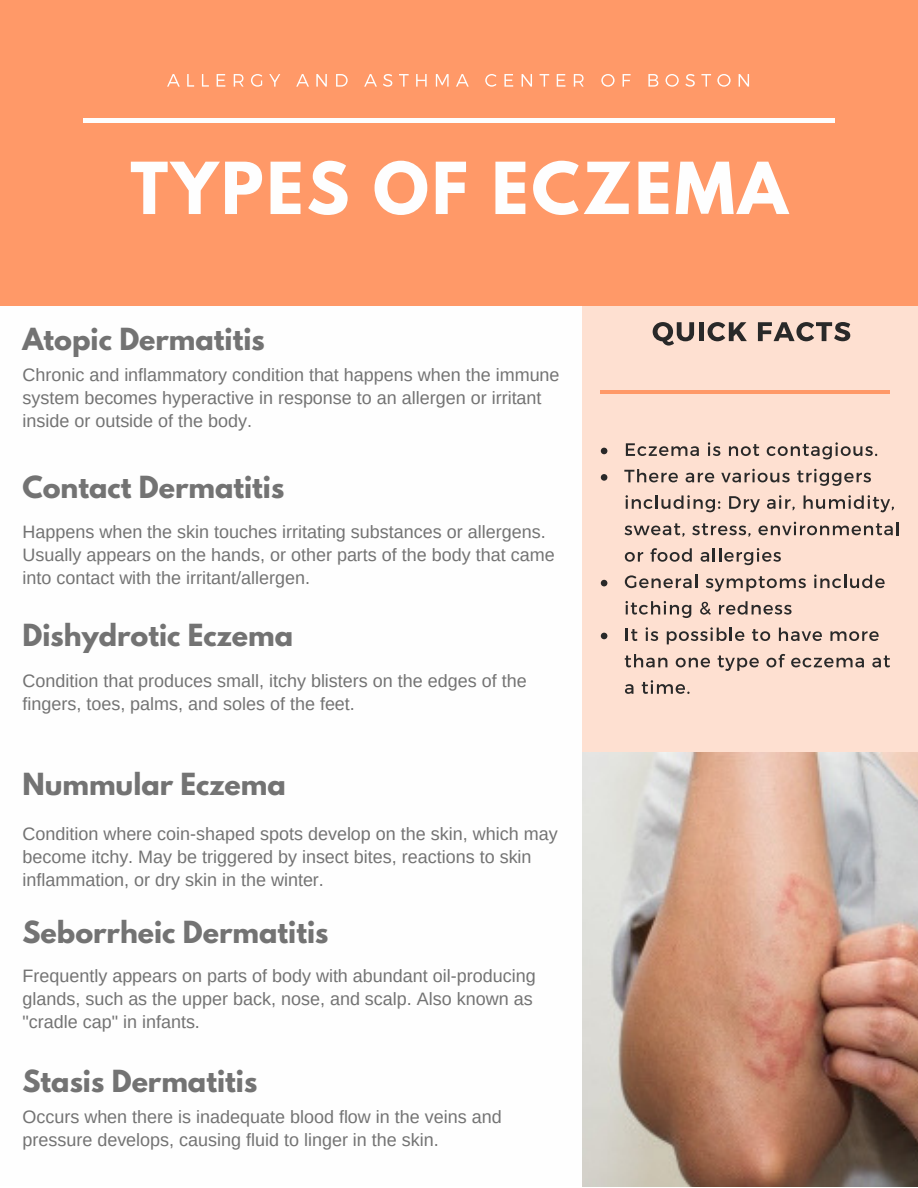
<style>
.page{position:relative;width:918px;height:1188px;background:#fff}
.page>*{position:absolute;margin:0;border:0;box-sizing:border-box;transform-origin:0 0}
.t1{font:700 63.45px "League Spartan";letter-spacing:.05em;color:#fefefe}
.t2{font:700 27px "League Spartan";color:#737373}
.t3{font:18px/23px "Arimo";color:#737373}
</style>
<div class="page">
<div style="left:582px;top:306px;width:336px;height:446px;background:#fee0d1"></div>
<div style="left:0;top:0;width:918px;height:306px;background:#ff9968"></div>
<svg style="left:601px;top:448px;width:6px;height:6px"></svg>
<svg style="left:626px;top:443px;width:73px;height:13px"></svg>
<svg style="left:708px;top:442px;width:12px;height:14px"></svg>
<svg style="left:729px;top:444px;width:30px;height:12px"></svg>
<svg style="left:767px;top:442px;width:110px;height:17px"></svg>
<svg style="left:601px;top:474px;width:6px;height:7px"></svg>
<svg style="left:624px;top:469px;width:54px;height:13px"></svg>
<svg style="left:686px;top:473px;width:28px;height:9px"></svg>
<svg style="left:721px;top:469px;width:69px;height:13px"></svg>
<svg style="left:797px;top:469px;width:74px;height:17px"></svg>
<svg style="left:626px;top:495px;width:94px;height:17px"></svg>
<svg style="left:729px;top:496px;width:31px;height:16px"></svg>
<svg style="left:767px;top:495px;width:28px;height:15px"></svg>
<svg style="left:804px;top:495px;width:90px;height:17px"></svg>
<svg style="left:625px;top:523px;width:60px;height:14px"></svg>
<svg style="left:692px;top:523px;width:59px;height:14px"></svg>
<svg style="left:758px;top:522px;width:141px;height:13px"></svg>
<svg style="left:625px;top:552px;width:18px;height:10px"></svg>
<svg style="left:651px;top:548px;width:41px;height:14px"></svg>
<svg style="left:701px;top:548px;width:80px;height:17px"></svg>
<svg style="left:601px;top:580px;width:6px;height:6px"></svg>
<svg style="left:625px;top:575px;width:72px;height:13px"></svg>
<svg style="left:706px;top:576px;width:100px;height:16px"></svg>
<svg style="left:814px;top:575px;width:71px;height:13px"></svg>
<svg style="left:626px;top:601px;width:65px;height:17px"></svg>
<svg style="left:700px;top:602px;width:11px;height:13px"></svg>
<svg style="left:719px;top:601px;width:73px;height:14px"></svg>
<svg style="left:601px;top:633px;width:6px;height:6px"></svg>
<svg style="left:626px;top:628px;width:11px;height:13px"></svg>
<svg style="left:646px;top:627px;width:12px;height:14px"></svg>
<svg style="left:667px;top:627px;width:78px;height:17px"></svg>
<svg style="left:752px;top:629px;width:18px;height:12px"></svg>
<svg style="left:779px;top:628px;width:43px;height:13px"></svg>
<svg style="left:830px;top:631px;width:49px;height:10px"></svg>
<svg style="left:625px;top:654px;width:42px;height:13px"></svg>
<svg style="left:676px;top:658px;width:34px;height:9px"></svg>
<svg style="left:718px;top:656px;width:41px;height:15px"></svg>
<svg style="left:766px;top:654px;width:19px;height:13px"></svg>
<svg style="left:791px;top:658px;width:73px;height:9px"></svg>
<svg style="left:872px;top:656px;width:18px;height:11px"></svg>
<svg style="left:625px;top:684px;width:8px;height:10px"></svg>
<svg style="left:642px;top:680px;width:48px;height:14px"></svg>
<svg style="left:653px;top:322px;width:41px;height:24px"></svg>
<div style="left:699px;top:322px;width:5px;height:19px;background:#292929"></div>
<svg style="left:708px;top:322px;width:39px;height:19px"></svg>
<svg style="left:758px;top:322px;width:92px;height:19px"></svg>
<hr style="left:601px;top:391px;width:289px;height:3px;background:#ff9968">
<svg style="left:167px;top:74px;width:13px;height:13px"></svg>
<svg style="left:187px;top:74px;width:7px;height:13px"></svg>
<svg style="left:202px;top:74px;width:7px;height:13px"></svg>
<svg style="left:217px;top:74px;width:8px;height:13px"></svg>
<svg style="left:234px;top:74px;width:10px;height:13px"></svg>
<svg style="left:251px;top:74px;width:11px;height:13px"></svg>
<svg style="left:269px;top:74px;width:11px;height:13px"></svg>
<svg style="left:296px;top:74px;width:13px;height:13px"></svg>
<svg style="left:316px;top:74px;width:11px;height:13px"></svg>
<svg style="left:336px;top:74px;width:12px;height:13px"></svg>
<svg style="left:364px;top:74px;width:13px;height:13px"></svg>
<svg style="left:383px;top:74px;width:9px;height:13px"></svg>
<svg style="left:399px;top:74px;width:10px;height:13px"></svg>
<svg style="left:416px;top:74px;width:11px;height:13px"></svg>
<svg style="left:436px;top:74px;width:13px;height:13px"></svg>
<svg style="left:456px;top:74px;width:13px;height:13px"></svg>
<svg style="left:485px;top:74px;width:11px;height:13px"></svg>
<svg style="left:504px;top:74px;width:9px;height:13px"></svg>
<svg style="left:522px;top:74px;width:10px;height:13px"></svg>
<svg style="left:540px;top:74px;width:9px;height:13px"></svg>
<svg style="left:557px;top:74px;width:8px;height:13px"></svg>
<svg style="left:574px;top:74px;width:10px;height:13px"></svg>
<svg style="left:601px;top:74px;width:14px;height:13px"></svg>
<svg style="left:623px;top:74px;width:8px;height:13px"></svg>
<svg style="left:648px;top:74px;width:10px;height:13px"></svg>
<svg style="left:666px;top:74px;width:13px;height:13px"></svg>
<svg style="left:685px;top:74px;width:10px;height:13px"></svg>
<svg style="left:701px;top:74px;width:10px;height:13px"></svg>
<svg style="left:717px;top:74px;width:14px;height:13px"></svg>
<svg style="left:739px;top:74px;width:10px;height:13px"></svg>
<div style="left:83px;top:118px;width:752px;height:5px;background:#fefefe"></div>
<img style="left:582px;top:752px;width:336px;height:434px">
<h1 class="t1" style="left:130px;top:157px;width:659px">TYPES OF ECZEMA</h1>
<h2 class="t2" style="left:22px;top:325px;width:244px">Atopic Dermatitis</h2>
<p class="t3" style="left:22px;top:363px;width:539px">Chronic and inflammatory condition that happens when the immune system becomes hyperactive in response to an allergen or irritant inside or outside of the body.</p>
<h2 class="t2" style="left:22px;top:474px;width:263px">Contact Dermatitis</h2>
<p class="t3" style="left:22px;top:521px;width:534px">Happens when the skin touches irritating substances or allergens.<br>Usually appears on the hands, or other parts of the body that came into contact with the irritant/allergen.</p>
<h2 class="t2" style="left:22px;top:622px;width:272px">Dishydrotic Eczema</h2>
<p class="t3" style="left:22px;top:670px;width:506px">Condition that produces small, itchy blisters on the edges of the fingers, toes, palms, and soles of the feet.</p>
<h2 class="t2" style="left:22px;top:770px;width:265px">Nummular Eczema</h2>
<p class="t3" style="left:22px;top:823px;width:537px">Condition where coin-shaped spots develop on the skin, which may become itchy. May be triggered by insect bites, reactions to skin inflammation, or dry skin in the winter.</p>
<h2 class="t2" style="left:22px;top:919px;width:307px">Seborrheic Dermatitis</h2>
<p class="t3" style="left:22px;top:964px;width:515px">Frequently appears on parts of body with abundant oil-producing glands, such as the upper back, nose, and scalp. Also known as "cradle cap" in infants.</p>
<h2 class="t2" style="left:22px;top:1067px;width:236px">Stasis Dermatitis</h2>
<p class="t3" style="left:22px;top:1106px;width:481px">Occurs when there is inadequate blood flow in the veins and pressure develops, causing fluid to linger in the skin.</p>
</div>
